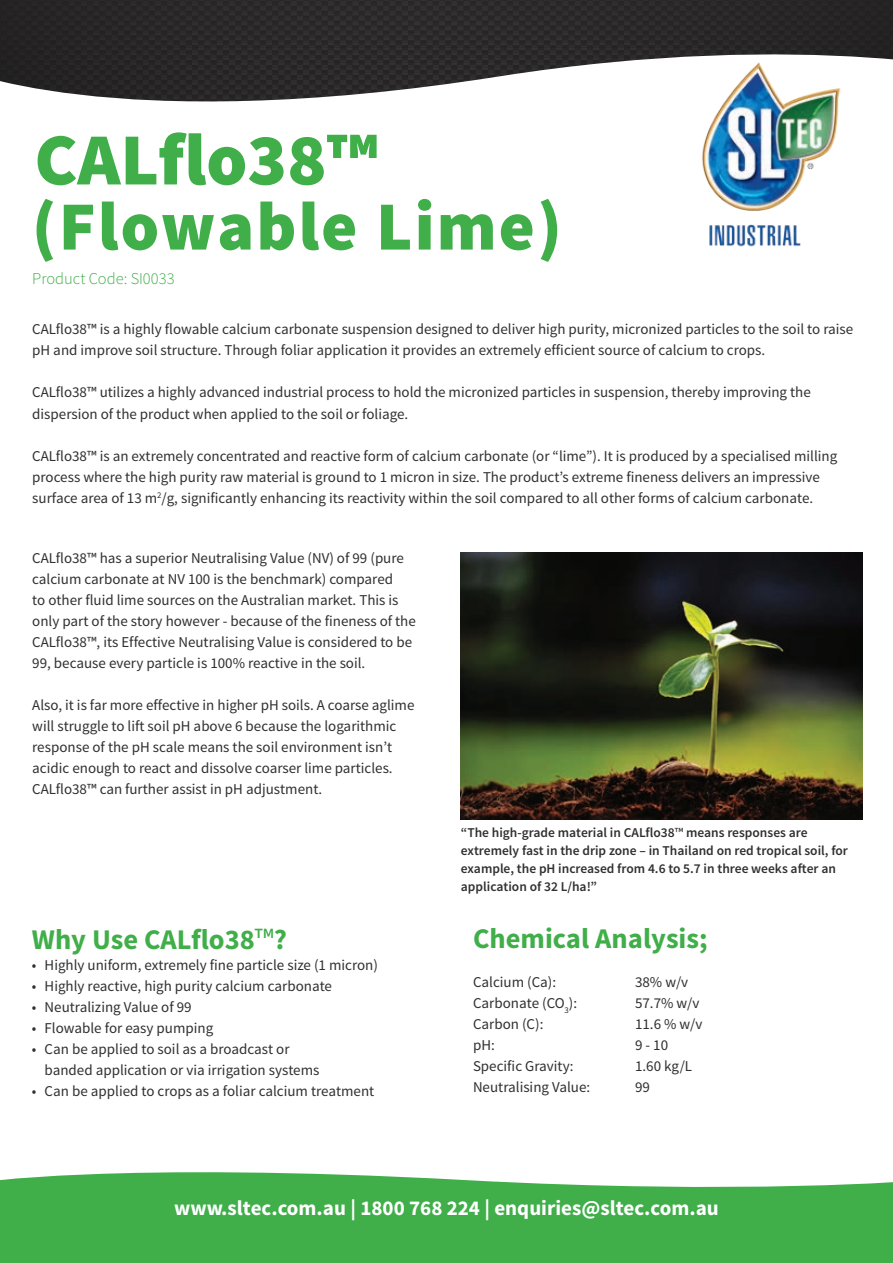
<style>
.page{position:relative;width:893px;height:1263px;background:#fff}
.page>*{position:absolute;margin:0;border:0;box-sizing:border-box;transform-origin:0 0}
.t1{font:900 73.5px "Source Sans Pro";color:#40ae49}
.t2{font:900 69px "Source Sans Pro";letter-spacing:.03em;color:#40ae49}
.t3{font:700 28.5px "Source Sans Pro";color:#40ae49}
.t4{font:700 21px "Source Sans Pro";color:#fff}
.t5{font:300 16.5px "Source Sans Pro";color:#40ae49}
.t6{font:15px/21px "Source Sans Pro";color:#312f30}
.t7{font:600 13.5px/18px "Source Sans Pro";color:#312f30}
.s1{font-weight:400;font-size:30px}
.s2{font-weight:400}
</style>
<div class="page">
<div style="left:0;top:0;width:893px;height:28px;background:#292828"></div>
<svg style="left:0;top:28px;width:893px;height:74px;fill:#2b292a"></svg>
<img style="left:695px;top:60px;width:152px;height:187px">
<div style="left:0;top:1173px;width:893px;height:90px;background:#40ae49"></div>
<svg style="left:0;top:1172px;width:893px;height:15px"></svg>
<img style="left:461px;top:553px;width:401px;height:267px">
<h1 class="t1" style="left:34px;top:112px;width:345px">CALflo38™</h1>
<h2 class="t2" style="left:32px;top:182px;width:531px">(Flowable Lime)</h2>
<p class="t5" style="left:32px;top:269px;width:144px">Product Code: SI0033</p>
<p class="t6" style="left:32px;top:319px;width:822px">CALflo38™ is a highly flowable calcium carbonate suspension designed to deliver high purity, micronized particles to the soil to raise pH and improve soil structure. Through foliar application it provides an extremely efficient source of calcium to crops.</p>
<p class="t6" style="left:32px;top:382px;width:780px">CALflo38™ utilizes a highly advanced industrial process to hold the micronized particles in suspension, thereby improving the dispersion of the product when applied to the soil or foliage.</p>
<p class="t6" style="left:32px;top:445px;width:807px">CALflo38™ is an extremely concentrated and reactive form of calcium carbonate (or “lime”). It is produced by a specialised milling process where the high purity raw material is ground to 1 micron in size. The product’s extreme fineness delivers an impressive surface area of 13 m<sup>2</sup>/g, significantly enhancing its reactivity within the soil compared to all other forms of calcium carbonate.</p>
<p class="t6" style="left:32px;top:548px;width:385px">CALflo38™ has a superior Neutralising Value (NV) of 99 (pure calcium carbonate at NV 100 is the benchmark) compared<br>to other fluid lime sources on the Australian market. This is only part of the story however - because of the fineness of the CALflo38™, its Effective Neutralising Value is considered to be 99, because every particle is 100% reactive in the soil.</p>
<p class="t6" style="left:32px;top:695px;width:384px">Also, it is far more effective in higher pH soils. A coarse aglime will struggle to lift soil pH above 6 because the logarithmic response of the pH scale means the soil environment isn’t acidic enough to react and dissolve coarser lime particles.<br>CALflo38™ can further assist in pH adjustment.</p>
<h3 class="t3" style="left:32px;top:921px;width:257px">Why Use CALflo38<span class="s1">™</span>?</h3>
<p class="t6" style="left:32px;top:954px;width:348px">• Highly uniform, extremely fine particle size (1 micron)</p>
<p class="t6" style="left:32px;top:975px;width:302px">• Highly reactive, high purity calcium carbonate</p>
<p class="t6" style="left:32px;top:996px;width:161px">• Neutralizing Value of 99</p>
<p class="t6" style="left:32px;top:1017px;width:183px">• Flowable for easy pumping</p>
<p class="t6" style="left:45px;top:1038px;width:276px;text-indent:-13px">• Can be applied to soil as a broadcast or banded application or via irrigation systems</p>
<p class="t6" style="left:32px;top:1080px;width:344px">• Can be applied to crops as a foliar calcium treatment</p>
<p class="t7" style="left:461px;top:824px;width:389px">“The high-grade material in CALflo38<span class="s2">™</span> means responses are extremely fast in the drip zone – in Thailand on red tropical soil, for example, the pH increased from 4.6 to 5.7 in three weeks after an application of 32 L/ha!”</p>
<h3 class="t3" style="left:473px;top:920px;width:236px">Chemical Analysis;</h3>
<p class="t6" style="left:473px;top:971px;width:85px">Calcium (Ca):</p>
<p class="t6" style="left:635px;top:971px;width:55px">38% w/v</p>
<p class="t6" style="left:473px;top:992px;width:106px">Carbonate (CO<sub>3</sub>):</p>
<p class="t6" style="left:635px;top:992px;width:66px">57.7% w/v</p>
<p class="t6" style="left:473px;top:1013px;width:72px">Carbon (C):</p>
<p class="t6" style="left:635px;top:1013px;width:69px">11.6 % w/v</p>
<p class="t6" style="left:473px;top:1034px;width:23px">pH:</p>
<p class="t6" style="left:635px;top:1034px;width:35px">9 - 10</p>
<p class="t6" style="left:473px;top:1055px;width:102px">Specific Gravity:</p>
<p class="t6" style="left:635px;top:1055px;width:59px">1.60 kg/L</p>
<p class="t6" style="left:473px;top:1076px;width:119px">Neutralising Value:</p>
<p class="t6" style="left:635px;top:1076px;width:16px">99</p>
<h3 class="t4" style="left:174px;top:1195px;width:546px">www.sltec.com.au | 1800 768 224 | enquiries@sltec.com.au</h3>
</div>
